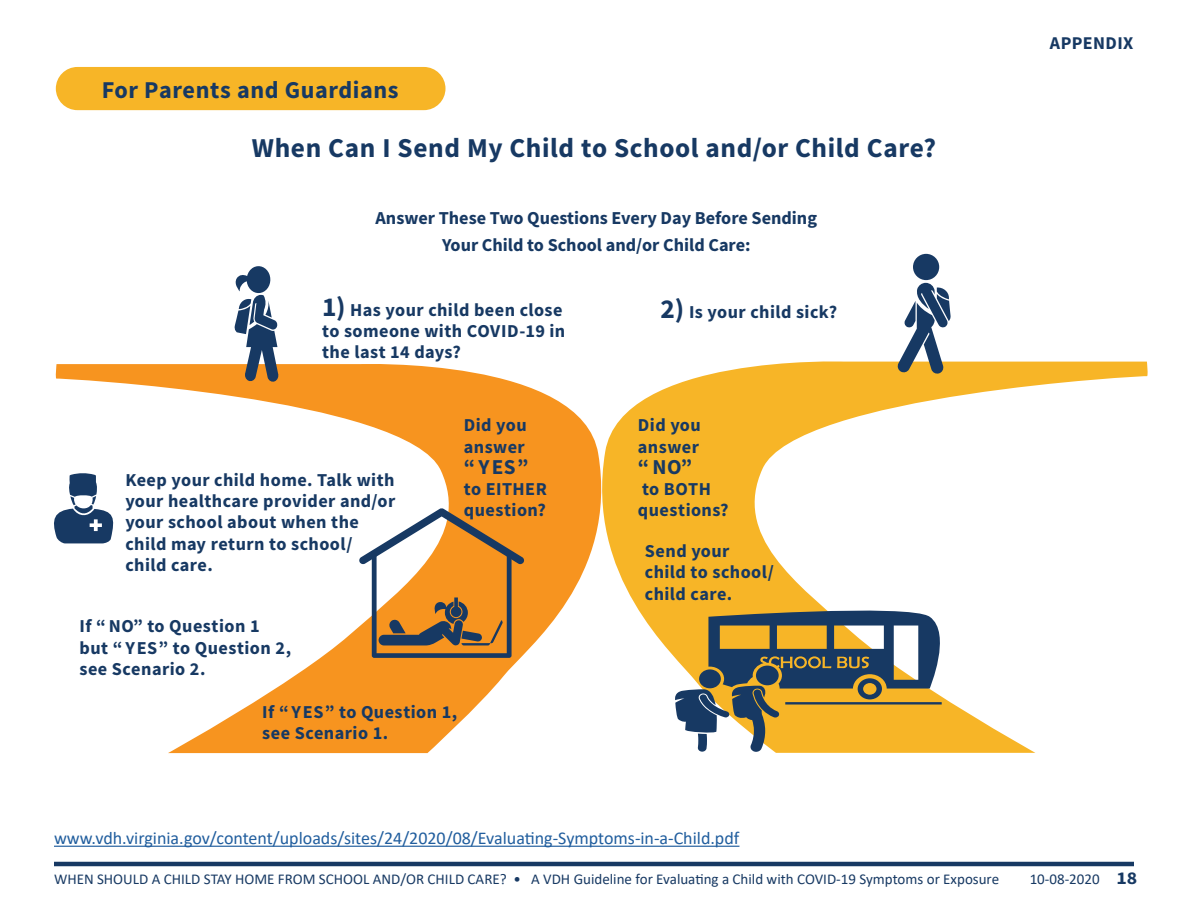
<style>
.page{position:relative;width:1188px;height:918px;background:#fff}
.page>*{position:absolute;margin:0;border:0;box-sizing:border-box;transform-origin:0 0}
.t1{font:27.3px "Source Sans Variable";letter-spacing:.07em;color:#173963}
.t2{font:24.15px "Source Sans Variable";letter-spacing:.065em;color:#173963}
.t3{font:21.3px "Source Sans Variable";color:#173963}
.t4{font:18.15px/21.3px "Source Sans Variable";letter-spacing:.07em;color:#173963}
.t5{font:700 18.15px/27.2px "Source Sans Pro";color:#173963;text-align:center}
.t6{font:18px "Calibri";color:#215e9e}
.t7{font:18px "Source Sans Variable";letter-spacing:.07em;color:#173963}
.t8{font:15px "Calibri";color:#173963}
.s1{font-size:27.3px}
.s2{font-family:"Source Sans Variable";font-size:18px}
</style>
<div class="page">
<hr style="left:54px;top:862px;width:1080px;height:4px;background:#173963">
<hr style="left:54px;top:846px;width:685px;height:1px;background:#215e9e">
<div style="left:56px;top:67px;width:390px;height:43px;background:#f7b527;border-radius:22px"></div>
<svg style="left:619px;top:361px;width:529px;height:392px"></svg>
<svg style="left:55px;top:364px;width:564px;height:389px"></svg>
<svg style="left:233px;top:266px;width:46px;height:116px"></svg>
<svg style="left:674px;top:603px;width:279px;height:149px"></svg>
<div style="left:756px;top:666px;width:23px;height:19px;background:#173963;border-radius:50%"></div>
<div style="left:913px;top:254px;width:26px;height:26px;background:#173963;border-radius:50%"></div>
<svg style="left:897px;top:283px;width:54px;height:91px"></svg>
<svg style="left:54px;top:473px;width:62px;height:70px"></svg>
<svg style="left:359px;top:508px;width:166px;height:150px"></svg>
<h2 class="t2" style="left:102px;top:75px;width:297px">For Parents and Guardians</h2>
<h1 class="t1" style="left:252px;top:132px;width:684px">When Can I Send My Child to School and/or Child Care?</h1>
<p class="t5" style="left:376px;top:204px;width:443px">Answer These Two Questions Every Day Before Sending<br>Your Child to School and/or Child Care:</p>
<p class="t4" style="left:322px;top:299px;width:244px"><span class="s1">1)</span> Has your child been close to someone with COVID-19 in the last 14 days?</p>
<p class="t4" style="left:661px;top:302px;width:177px"><span class="s1">2)</span> Is your child sick?</p>
<p class="t4" style="left:125px;top:469px;width:270px">Keep your child home. Talk with your healthcare provider and/or your school about when the child may return to school/ child care.</p>
<p class="t4" style="left:464px;top:415px;width:64px">Did you answer</p>
<p class="t3" style="left:464px;top:454px;width:62px">“ YES”</p>
<p class="t4" style="left:464px;top:479px;width:83px">to EITHER question?</p>
<p class="t4" style="left:79px;top:616px;width:212px">If “ NO” to Question 1 but “ YES” to Question 2, see Scenario 2.</p>
<p class="t4" style="left:262px;top:701px;width:195px">If “ YES” to Question 1, see Scenario 1.</p>
<p class="t4" style="left:638px;top:415px;width:64px">Did you answer</p>
<p class="t3" style="left:638px;top:454px;width:52px">“ NO”</p>
<p class="t4" style="left:638px;top:479px;width:91px">to BOTH questions?</p>
<p class="t4" style="left:645px;top:541px;width:131px">Send your<br>child to school/ child care.</p>
<p class="t6" style="left:54px;top:826px;width:687px">www.vdh.virginia.gov/content/uploads/sites/24/2020/08/Evaluating-Symptoms-in-a-Child.pdf</p>
<p class="t7" style="left:1050px;top:32px;width:83px">APPENDIX</p>
<p class="t8" style="left:54px;top:868px;width:947px">WHEN SHOULD A CHILD STAY HOME FROM SCHOOL AND/OR CHILD CARE? • A VDH Guideline for Evaluating a Child with COVID-19 Symptoms or Exposure</p>
<p class="t8" style="left:1030px;top:868px;width:108px">10-08-2020 <span class="s2">18</span></p>
</div>
